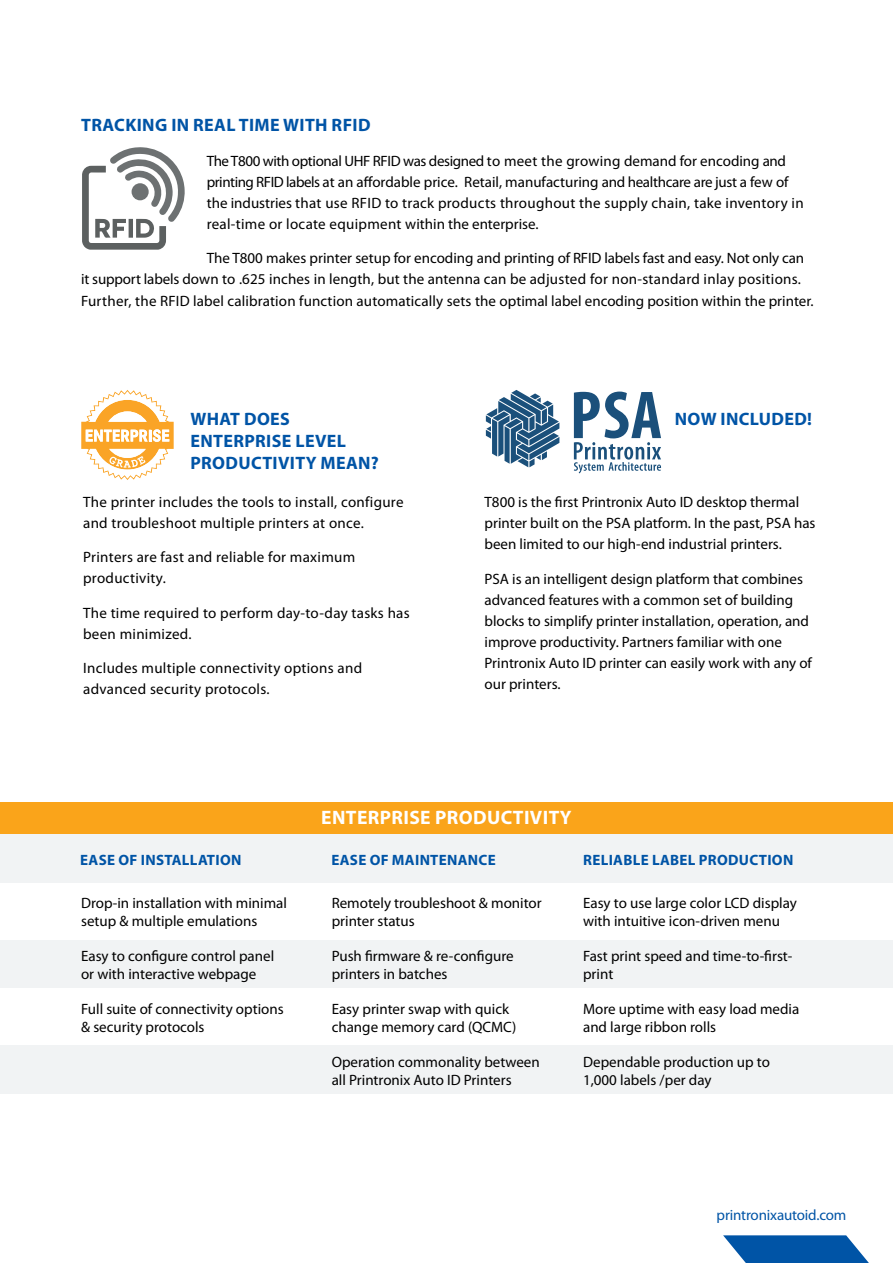
<style>
.page{position:relative;width:893px;height:1263px;background:#fff}
.page>*{position:absolute;margin:0;border:0;box-sizing:border-box;transform-origin:0 0}
.t1{font:700 19.5px "Myriad Pro";letter-spacing:.02em;color:#fff}
.t2{font:700 18px/22px "Myriad Pro";letter-spacing:.02em;color:#0054a6}
.t3{font:15px/18px "Myriad Pro";color:#000}
.t4{font:15px/21px "Myriad Pro";letter-spacing:.02em;color:#000}
.t5{font:700 15px "Myriad Pro";letter-spacing:.02em;color:#0054a6}
.t6{font:15px "Myriad Pro";letter-spacing:-.01em;color:#0054a6}
</style>
<div class="page">
<svg style="left:723px;top:1235px;width:146px;height:28px"></svg>
<svg style="left:82px;top:147px;width:103px;height:103px"></svg>
<svg style="left:486px;top:390px;width:73px;height:77px"></svg>
<svg style="left:574px;top:392px;width:87px;height:81px"></svg>
<svg style="left:81px;top:390px;width:93px;height:90px"></svg>
<div style="left:0;top:830px;width:893px;height:264px;background:#f1f3f4"></div>
<div style="left:0;top:988px;width:893px;height:57px;background:#fff"></div>
<div style="left:0;top:883px;width:893px;height:57px;background:#fff"></div>
<div style="left:0;top:803px;width:893px;height:31px;background:#faa41a"></div>
<p class="t2" style="left:81px;top:114px;width:291px">TRACKING IN REAL TIME WITH RFID</p>
<p class="t3" style="left:207px;top:151px;width:599px;line-height:21px">The T800 with optional UHF RFID was designed to meet the growing demand for encoding and printing RFID labels at an affordable price. Retail, manufacturing and healthcare are just a few of the industries that use RFID to track products throughout the supply chain, take inventory in real-time or locate equipment within the enterprise.</p>
<p class="t3" style="left:81px;top:248px;width:734px;line-height:21.3px;text-indent:126px">The T800 makes printer setup for encoding and printing of RFID labels fast and easy. Not only can it support labels down to .625 inches in length, but the antenna can be adjusted for non-standard inlay positions.<br>Further, the RFID label calibration function automatically sets the optimal label encoding position within the printer.</p>
<p class="t2" style="left:190px;top:408px;width:190px">WHAT DOES<br>ENTERPRISE LEVEL<br>PRODUCTIVITY MEAN?</p>
<p class="t4" style="left:83px;top:491px;width:322px">The printer includes the tools to install, configure and troubleshoot multiple printers at once.</p>
<p class="t4" style="left:83px;top:547px;width:274px">Printers are fast and reliable for maximum productivity.</p>
<p class="t4" style="left:83px;top:602px;width:328px">The time required to perform day-to-day tasks has been minimized.</p>
<p class="t4" style="left:83px;top:658px;width:280px">Includes multiple connectivity options and advanced security protocols.</p>
<p class="t2" style="left:675px;top:408px;width:139px">NOW INCLUDED!</p>
<p class="t3" style="left:484px;top:492px;width:333px;line-height:21px">T800 is the first Printronix Auto ID desktop thermal printer built on the PSA platform. In the past, PSA has been limited to our high-end industrial printers.</p>
<p class="t3" style="left:484px;top:569px;width:329px;line-height:21px">PSA is an intelligent design platform that combines advanced features with a common set of building blocks to simplify printer installation, operation, and improve productivity. Partners familiar with one Printronix Auto ID printer can easily work with any of our printers.</p>
<h1 class="t1" style="left:321px;top:807px;width:252px">ENTERPRISE PRODUCTIVITY</h1>
<p class="t5" style="left:80px;top:851px;width:163px">EASE OF INSTALLATION</p>
<p class="t5" style="left:331px;top:852px;width:166px">EASE OF MAINTENANCE</p>
<p class="t5" style="left:583px;top:851px;width:212px">RELIABLE LABEL PRODUCTION</p>
<p class="t3" style="left:81px;top:894px;width:207px">Drop-in installation with minimal setup &amp; multiple emulations</p>
<p class="t3" style="left:81px;top:947px;width:195px">Easy to configure control panel or with interactive webpage</p>
<p class="t3" style="left:81px;top:1000px;width:204px">Full suite of connectivity options &amp; security protocols</p>
<p class="t3" style="left:332px;top:894px;width:212px">Remotely troubleshoot &amp; monitor printer status</p>
<p class="t3" style="left:332px;top:947px;width:184px">Push firmware &amp; re-configure printers in batches</p>
<p class="t3" style="left:332px;top:1000px;width:186px">Easy printer swap with quick change memory card (QCMC)</p>
<p class="t3" style="left:332px;top:1053px;width:210px">Operation commonality between all Printronix Auto ID Printers</p>
<p class="t3" style="left:583px;top:894px;width:215px">Easy to use large color LCD display with intuitive icon-driven menu</p>
<p class="t3" style="left:583px;top:947px;width:211px">Fast print speed and time-to-first&shy;print</p>
<p class="t3" style="left:583px;top:1000px;width:218px">More uptime with easy load media and large ribbon rolls</p>
<p class="t3" style="left:583px;top:1053px;width:188px">Dependable production up to<br>1,000 labels /per day</p>
<p class="t6" style="left:717px;top:1207px;width:131px">printronixautoid.com</p>
</div>
